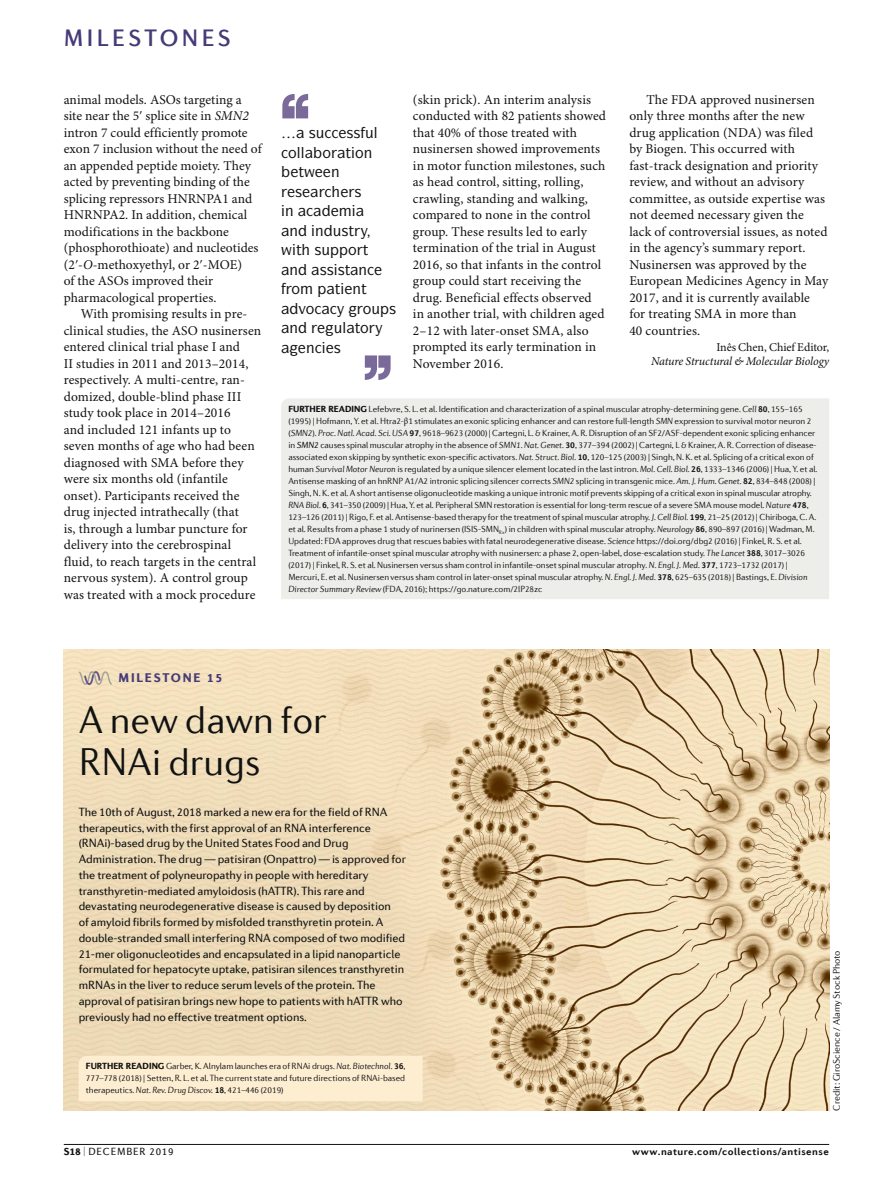
<style>
.page{position:relative;width:893px;height:1187px;background:#fff}
.page>*{position:absolute;margin:0;border:0;box-sizing:border-box;transform-origin:0 0}
.t1{font:300 39px/42px "Diverda Sans Com";color:#111212}
.t2{font:500 24px "Diverda Sans Com";letter-spacing:.14em;color:#463a77}
.t3{font:500 15px/19.5px "ITC Symbol Std";color:#111212}
.t4{font:13.5px/16.5px "Minion Pro";letter-spacing:.005em;color:#111212}
.t5{font:900 12.75px "Diverda Sans Com";letter-spacing:.14em;color:#463a77}
.t6{font:12px/15.8px "Diverda Sans Com";letter-spacing:-.005em;color:#111212}
.t7{font:italic 12px "Minion Pro";letter-spacing:-.015em;color:#111212}
.t8{font:12px "Minion Pro";letter-spacing:-.005em;color:#111212}
.t9{font:700 10.5px "Diverda Sans Com";letter-spacing:.045em;color:#111212}
.t10{font:10.5px "Diverda Sans Com";letter-spacing:.075em;color:#111212;scale:.5 1}
.t11{font:300 9.75px "Diverda Sans Com";letter-spacing:-.005em;color:#111212}
.t12{font:300 9px/12px "Diverda Sans Com";letter-spacing:-.005em;color:#111212}
.s1{font-style:italic}
.s2{font-weight:900}
.s3{font-weight:700}
.s4{font-family:"Minion Pro";font-weight:400}
.s5{font-weight:400;font-style:italic}
</style>
<div class="page">
<hr style="left:64px;top:1144px;width:765px;height:1px;background:#111212">
<svg style="left:365px;top:355px;width:26px;height:25px"></svg>
<svg style="left:282px;top:94px;width:26px;height:24px"></svg>
<img style="left:64px;top:649px;width:765px;height:461px">
<div style="left:281px;top:398px;width:548px;height:201px;background:#edede9"></div>
<svg style="left:77px;top:670px;width:36px;height:16px"></svg>
<div style="left:79px;top:1055px;width:344px;height:46px;background:#fdedd1"></div>
<h2 class="t2" style="left:64px;top:24px;width:168px">MILESTONES</h2>
<p class="t4" style="left:64px;top:92px;width:199px">animal models. ASOs targeting a site near the 5ʹ splice site in <span class="s1">SMN2 </span>intron 7 could efficiently promote exon 7 inclusion without the need of an appended peptide moiety. They acted by preventing binding of the splicing repressors HNRNPA1 and<br>HNRNPA2. In addition, chemical modifications in the backbone (phosphorothioate) and nucleotides (2ʹ‑<span class="s1">O</span>‑methoxyethyl, or 2ʹ‑MOE)<br>of the ASOs improved their pharmacological properties.</p>
<p class="t4" style="left:64px;top:306px;width:199px;text-indent:17px">With promising results in pre&shy;clinical studies, the ASO nusinersen entered clinical trial phase I and<br>II studies in 2011 and 2013–2014, respectively. A multi-centre, ran&shy;domized, double-blind phase III study took place in 2014–2016<br>and included 121 infants up to seven months of age who had been diagnosed with SMA before they were six months old (infantile onset). Participants received the drug injected intrathecally (that<br>is, through a lumbar puncture for delivery into the cerebrospinal fluid, to reach targets in the central nervous system). A control group was treated with a mock procedure</p>
<h3 class="t3" style="left:347px;top:123px;width:33px">▲▲ ◆●</h3>
<h3 class="t3" style="left:288px;top:142px;width:86px">□●● □ ▼□■</h3>
<h3 class="t3" style="left:295px;top:162px;width:46px">▼ ■ ▲</h3>
<h3 class="t3" style="left:285px;top:201px;width:10px">■</h3>
<h3 class="t3" style="left:290px;top:220px;width:66px">■ ■ ◆▲▼</h3>
<h3 class="t3" style="left:296px;top:240px;width:74px">▼ ▲◆ □▼</h3>
<h3 class="t3" style="left:290px;top:259px;width:79px">■ ▲▲▲▼ ■</h3>
<h3 class="t3" style="left:292px;top:279px;width:77px">□ ▼ ■▼</h3>
<h3 class="t3" style="left:363px;top:298px;width:35px">□◆ ▲</h3>
<h3 class="t3" style="left:290px;top:318px;width:81px">■ ◆● ▼□</h3>
<p class="t4" style="left:413px;top:92px;width:195px">(skin prick). An interim analysis conducted with 82 patients showed that 40% of those treated with nusinersen showed improvements in motor function milestones, such as head control, sitting, rolling, crawling, standing and walking, compared to none in the control group. These results led to early termination of the trial in August<br>2016, so that infants in the control group could start receiving the drug. Beneficial effects observed in another trial, with children aged<br>2–12 with later-onset SMA, also prompted its early termination in<br>November 2016.</p>
<p class="t4" style="left:629px;top:92px;width:200px;text-indent:17px">The FDA approved nusinersen only three months after the new drug application (NDA) was filed by Biogen. This occurred with fast-track designation and priority review, and without an advisory committee, as outside expertise was not deemed necessary given the lack of controversial issues, as noted in the agency’s summary report.<br>Nusinersen was approved by the<br>European Medicines Agency in May<br>2017, and it is currently available for treating SMA in more than<br>40 countries.</p>
<h3 class="t8" style="left:716px;top:340px;width:114px">Inês Chen, Chief Editor,</h3>
<h3 class="t7" style="left:651px;top:354px;width:180px">Nature Structural &amp; Molecular Biology</h3>
<p class="t12" style="left:288px;top:402px;width:530px"><span class="s2">FURTHER READING</span> Lefebvre, S. L. et al. Identification and characterization of a spinal muscular atrophy-determining gene. <span class="s1">Cell</span> <span class="s3">80</span>, 155–165 (1995) | Hofmann, Y. et al. Htra2‑<span class="s4">β</span>1 stimulates an exonic splicing enhancer and can restore full-length <span class="s1">SMN</span> expression to survival motor neuron 2 (<span class="s1">SMN2</span>). <span class="s1">Proc. Natl. Acad. Sci. USA</span> <span class="s3">97</span>, 9618–9623 (2000) | Cartegni, L. &amp; Krainer, A. R. Disruption of an SF2/ASF-dependent exonic splicing enhancer in <span class="s5">SMN2</span> causes spinal muscular atrophy in the absence of <span class="s1">SMN1</span>. <span class="s1">Nat. Genet.</span> <span class="s3">30</span>, 377–394 (2002) | Cartegni, L &amp; Krainer, A. R. Correction of disease&shy;associated exon skipping by synthetic exon-specific activators. <span class="s1">Nat. Struct. Biol.</span> <span class="s3">10</span>, 120–125 (2003) | Singh, N. K. et al. Splicing of a critical exon of human <span class="s1">Survival Motor Neuron</span> is regulated by a unique silencer element located in the last intron. <span class="s1">Mol. Cell. Biol.</span> <span class="s3">26</span>, 1333–1346 (2006) | Hua, Y. et al.<br>Antisense masking of an hnRNP A1/A2 intronic splicing silencer corrects <span class="s1">SMN2</span> splicing in transgenic mice. <span class="s1">Am. J. Hum. Genet.</span> <span class="s3">82</span>, 834–848 (2008) | Singh, N. K. et al. A short antisense oligonucleotide masking a unique intronic motif prevents skipping of a critical exon in spinal muscular atrophy.<br><span class="s1">RNA Biol.</span> <span class="s3">6</span>, 341–350 (2009) | Hua, Y. et al. Peripheral SMN restoration is essential for long-term rescue of a severe SMA mouse model. <span class="s1">Nature</span> <span class="s3">478</span>, 123–126 (2011) | Rigo, F. et al. Antisense-based therapy for the treatment of spinal muscular atrophy. <span class="s1">J. Cell Biol.</span> <span class="s3">199</span>, 21–25 (2012) | Chiriboga, C. A. et al. Results from a phase 1 study of nurinersen (ISIS-SMN<sub>Rx</sub>) in children with spinal muscular atrophy. <span class="s1">Neurology</span> <span class="s3">86</span>, 890–897 (2016) | Wadman, M.<br>Updated: FDA approves drug that rescues babies with fatal neurodegenerative disease. <span class="s1">Science</span> https://doi.org/dbg2 (2016) | Finkel, R. S. et al.<br>Treatment of infantile-onset spinal muscular atrophy with nusinersen: a phase 2, open-label, dose-escalation study. <span class="s1">The Lancet</span> <span class="s3">388</span>, 3017–3026 (2017) | Finkel, R. S. et al. Nusinersen versus sham control in infantile-onset spinal muscular atrophy<span class="s1">. N. Engl. J. Med.</span> <span class="s3">377</span>, 1723–1732 (2017) | Mercuri, E. et al. Nusinersen versus sham control in later-onset spinal muscular atrophy. <span class="s1">N. Engl. J. Med.</span> <span class="s3">378</span>, 625–635 (2018) | Bastings, E. <span class="s1">Division Director Summary Review</span> (FDA, 2016); https://go.nature.com/2lP28zc</p>
<h3 class="t5" style="left:118px;top:670px;width:106px">MILESTONE 15</h3>
<h1 class="t1" style="left:79px;top:698px;width:250px">A new dawn for<br>RNAi drugs</h1>
<p class="t6" style="left:79px;top:803px;width:329px">The 10th of August, 2018 marked a new era for the field of RNA therapeutics, with the first approval of an RNA interference (RNAi)-based drug by the United States Food and Drug Administration. The drug — patisiran (Onpattro) — is approved for the treatment of polyneuropathy in people with hereditary transthyretin-mediated amyloidosis (hATTR). This rare and devastating neurodegenerative disease is caused by deposition<br>of amyloid fibrils formed by misfolded transthyretin protein. A double-stranded small interfering RNA composed of two modified 21‑mer oligonucleotides and encapsulated in a lipid nanoparticle formulated for hepatocyte uptake, patisiran silences transthyretin mRNAs in the liver to reduce serum levels of the protein. The approval of patisiran brings new hope to patients with hATTR who previously had no effective treatment options.</p>
<p class="t12" style="left:86px;top:1060px;width:321px;text-align:justify"><span class="s2">FURTHER READING</span> Garber, K. Alnylam launches era of RNAi drugs. <span class="s1">Nat. Biotechnol.</span> <span class="s3">36</span>, 777–778 (2018) | Setten, R. L. et al. The current state and future directions of RNAi-based therapeutics. <span class="s1">Nat. Rev. Drug Discov.</span> <span class="s3">18</span>, 421–446 (2019)</p>
<p class="t11" style="left:831px;top:1110px;width:162px;rotate:-90deg">Credit: GiroScience / Alamy Stock Photo</p>
<p class="t10" style="left:64px;top:1145px;width:221px"><span class="s2">S18</span> | DECEMBER 2019</p>
<p class="t9" style="left:632px;top:1145px;width:198px">www.nature.com/collections/antisense</p>
</div>
